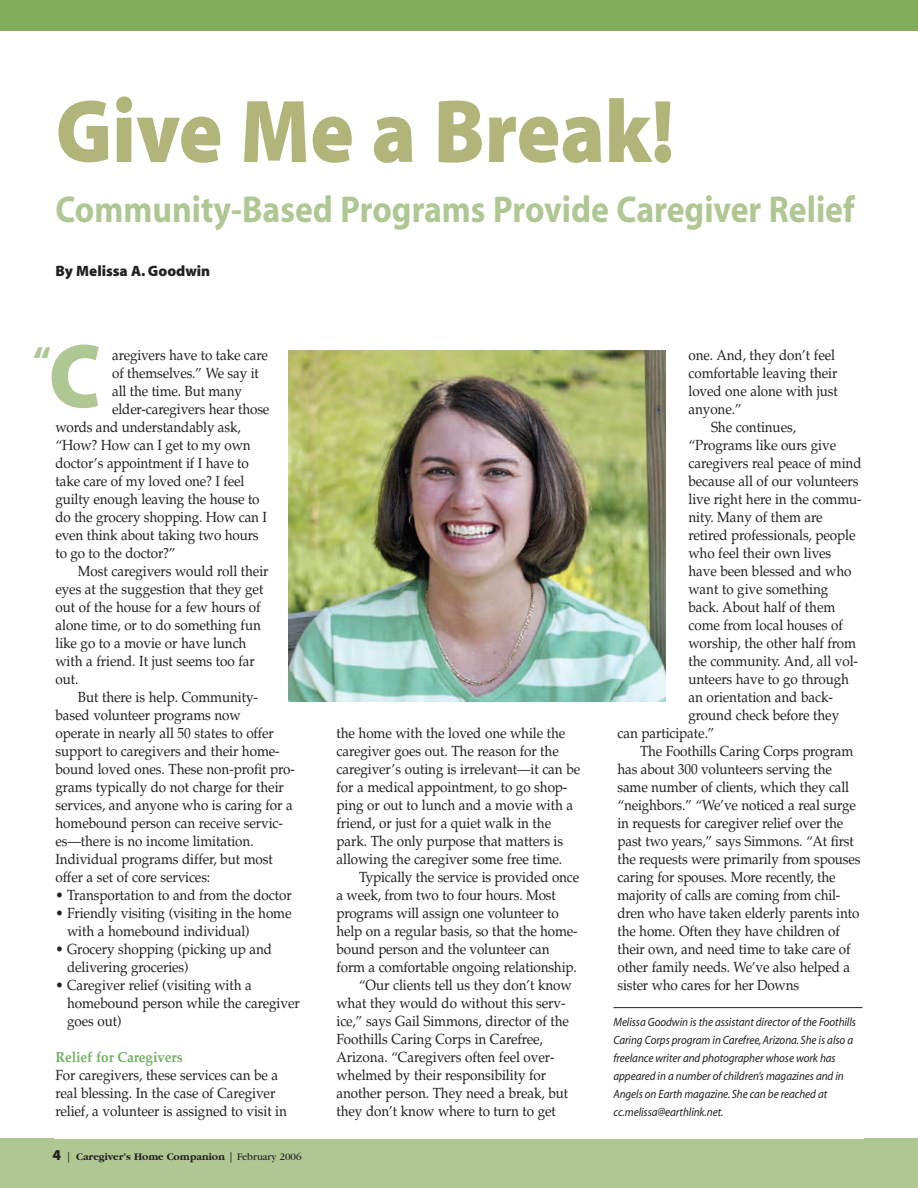
<style>
.page{position:relative;width:918px;height:1188px;background:#fff}
.page>*{position:absolute;margin:0;border:0;box-sizing:border-box;transform-origin:0 0}
.t1{font:91.5px "Myriad MM.830.300";color:#afc793;scale:.95 1}
.t2{font:90px "Myriad MM.830.300";color:#b1b579;scale:.9 1}
.t3{font:37.5px "Myriad MM.700.600";color:#afc793;scale:.9 1}
.t4{font:37.5px "Myriad MM.830.300";color:#afc793;scale:.95 1}
.t5{font:15px "Myriad MM.830.300";color:#231f20}
.t6{font:14.7px/18px "Palatino";letter-spacing:-.005em;color:#231f20;scale:.92 1}
.t7{font:700 14.7px "Palatino";letter-spacing:-.005em;color:#71b164;scale:.92 1}
.t8{font:12px/18px "Myriad MM It.412.601";letter-spacing:-.005em;color:#231f20;scale:.92 1}
.t9{font:700 10.5px "Garamond";letter-spacing:-.005em;color:#231f20}
.s1{font-family:"Myriad MM.830.300";font-weight:400;font-size:15px}
.s2{font-family:"Myriad MM.412.601";font-weight:400}
.s3{font-weight:400}
</style>
<div class="page">
<div style="left:0;top:0;width:918px;height:32px;background:#81ad58"></div>
<div style="left:0;top:1138px;width:918px;height:50px;background:#afc793"></div>
<hr style="left:614px;top:1007px;width:248px;height:1px;background:#231f20">
<img style="left:288px;top:351px;width:378px;height:351px">
<h2 class="t2" style="left:56px;top:98px;width:689px">Give Me a Break!</h2>
<h3 class="t3" style="left:56px;top:195px;width:889px">Community-Based Programs Provide Caregiver Relief</h3>
<p class="t5" style="left:56px;top:265px;width:156px">By Melissa A. Goodwin</p>
<h3 class="t4" style="left:33px;top:346px;width:20px">“</h3>
<h1 class="t1" style="left:49px;top:342px;width:57px">C</h1>
<p class="t6" style="left:112px;top:346px;width:171px">aregivers have to take care</p>
<p class="t6" style="left:112px;top:364px;width:161px">of themselves.” We say it</p>
<p class="t6" style="left:112px;top:382px;width:143px">all the time. But many</p>
<p class="t6" style="left:112px;top:400px;width:172px">elder-caregivers hear those</p>
<p class="t6" style="left:56px;top:418px;width:203px">words and understandably ask,</p>
<p class="t6" style="left:56px;top:436px;width:214px">“How? How can I get to my own</p>
<p class="t6" style="left:56px;top:454px;width:212px">doctor’s appointment if I have to</p>
<p class="t6" style="left:56px;top:472px;width:207px">take care of my loved one? I feel</p>
<p class="t6" style="left:56px;top:490px;width:223px">guilty enough leaving the house to</p>
<p class="t6" style="left:56px;top:508px;width:231px">do the grocery shopping. How can I</p>
<p class="t6" style="left:56px;top:526px;width:222px">even think about taking two hours</p>
<p class="t6" style="left:56px;top:544px;width:132px">to go to the doctor?”</p>
<p class="t6" style="left:78px;top:562px;width:209px">Most caregivers would roll their</p>
<p class="t6" style="left:56px;top:580px;width:227px">eyes at the suggestion that they get</p>
<p class="t6" style="left:56px;top:598px;width:225px">out of the house for a few hours of</p>
<p class="t6" style="left:56px;top:616px;width:225px">alone time, or to do something fun</p>
<p class="t6" style="left:56px;top:634px;width:209px">like go to a movie or have lunch</p>
<p class="t6" style="left:56px;top:652px;width:218px">with a friend. It just seems too far</p>
<p class="t6" style="left:56px;top:670px;width:27px">out.</p>
<p class="t6" style="left:78px;top:688px;width:197px">But there is help. Community-</p>
<p class="t6" style="left:56px;top:706px;width:203px">based volunteer programs now</p>
<p class="t6" style="left:56px;top:724px;width:239px">operate in nearly all 50 states to offer</p>
<p class="t6" style="left:56px;top:742px;width:245px">support to caregivers and their home-</p>
<p class="t6" style="left:56px;top:760px;width:262px">bound loved ones. These non-profit pro-</p>
<p class="t6" style="left:56px;top:778px;width:250px">grams typically do not charge for their</p>
<p class="t6" style="left:56px;top:796px;width:259px">services, and anyone who is caring for a</p>
<p class="t6" style="left:56px;top:814px;width:249px">homebound person can receive servic-</p>
<p class="t6" style="left:56px;top:832px;width:217px">es—there is no income limitation.</p>
<p class="t6" style="left:56px;top:850px;width:238px">Individual programs differ, but most</p>
<p class="t6" style="left:56px;top:868px;width:170px">offer a set of core services:</p>
<p class="t6" style="left:56px;top:886px;width:258px">• Transportation to and from the doctor</p>
<p class="t6" style="left:67px;top:904px;width:245px;text-indent:-12px">• Friendly visiting (visiting in the home with a homebound individual)</p>
<p class="t6" style="left:67px;top:940px;width:224px;text-indent:-12px">• Grocery shopping (picking up and delivering groceries)</p>
<p class="t6" style="left:67px;top:976px;width:254px;text-indent:-12px">• Caregiver relief (visiting with a homebound person while the caregiver goes out)</p>
<p class="t7" style="left:56px;top:1048px;width:140px">Relief for Caregivers</p>
<p class="t6" style="left:56px;top:1066px;width:253px">For caregivers, these services can be a real blessing. In the case of Caregiver relief, a volunteer is assigned to visit in</p>
<p class="t9" style="left:52px;top:1150px;width:251px"><span class="s1">4</span> <span class="s2">|</span> Caregiver’s Home Companion <span class="s2">|</span> <span class="s3">February 2006</span></p>
<p class="t6" style="left:337px;top:724px;width:266px">the home with the loved one while the caregiver goes out. The reason for the caregiver’s outing is irrelevant—it can be for a medical appointment, to go shop&shy;ping or out to lunch and a movie with a friend, or just for a quiet walk in the park. The only purpose that matters is allowing the caregiver some free time.</p>
<p class="t6" style="left:359px;top:868px;width:241px">Typically the service is provided once</p>
<p class="t6" style="left:337px;top:886px;width:240px">a week, from two to four hours. Most</p>
<p class="t6" style="left:337px;top:904px;width:243px">programs will assign one volunteer to</p>
<p class="t6" style="left:337px;top:922px;width:264px">help on a regular basis, so that the home-</p>
<p class="t6" style="left:337px;top:940px;width:233px">bound person and the volunteer can</p>
<p class="t6" style="left:337px;top:958px;width:263px">form a comfortable ongoing relationship.</p>
<p class="t6" style="left:359px;top:976px;width:233px">“Our clients tell us they don’t know</p>
<p class="t6" style="left:336px;top:994px;width:250px">what they would do without this serv-</p>
<p class="t6" style="left:336px;top:1012px;width:254px">ice,” says Gail Simmons, director of the</p>
<p class="t6" style="left:336px;top:1030px;width:226px">Foothills Caring Corps in Carefree,</p>
<p class="t6" style="left:336px;top:1048px;width:238px">Arizona. “Caregivers often feel over-</p>
<p class="t6" style="left:336px;top:1066px;width:229px">whelmed by their responsibility for</p>
<p class="t6" style="left:336px;top:1084px;width:253px">another person. They need a break, but</p>
<p class="t6" style="left:336px;top:1102px;width:240px">they don’t know where to turn to get</p>
<p class="t6" style="left:688px;top:346px;width:161px">one. And, they don’t feel</p>
<p class="t6" style="left:688px;top:364px;width:163px">comfortable leaving their</p>
<p class="t6" style="left:688px;top:382px;width:164px">loved one alone with just</p>
<p class="t6" style="left:688px;top:400px;width:59px">anyone.”</p>
<p class="t6" style="left:711px;top:418px;width:94px">She continues,</p>
<p class="t6" style="left:688px;top:436px;width:162px">“Programs like ours give</p>
<p class="t6" style="left:688px;top:454px;width:190px">caregivers real peace of mind</p>
<p class="t6" style="left:688px;top:472px;width:186px">because all of our volunteers</p>
<p class="t6" style="left:688px;top:490px;width:190px">live right here in the commu-</p>
<p class="t6" style="left:688px;top:508px;width:147px">nity. Many of them are</p>
<p class="t6" style="left:688px;top:526px;width:183px">retired professionals, people</p>
<p class="t6" style="left:688px;top:544px;width:157px">who feel their own lives</p>
<p class="t6" style="left:688px;top:562px;width:179px">have been blessed and who</p>
<p class="t6" style="left:688px;top:580px;width:154px">want to give something</p>
<p class="t6" style="left:688px;top:598px;width:161px">back. About half of them</p>
<p class="t6" style="left:688px;top:616px;width:169px">come from local houses of</p>
<p class="t6" style="left:688px;top:634px;width:184px">worship, the other half from</p>
<p class="t6" style="left:688px;top:652px;width:186px">the community. And, all vol-</p>
<p class="t6" style="left:688px;top:670px;width:176px">unteers have to go through</p>
<p class="t6" style="left:688px;top:688px;width:158px">an orientation and back-</p>
<p class="t6" style="left:688px;top:706px;width:165px">ground check before they</p>
<p class="t6" style="left:618px;top:724px;width:107px">can participate.”</p>
<p class="t6" style="left:640px;top:742px;width:233px">The Foothills Caring Corps program</p>
<p class="t6" style="left:618px;top:760px;width:234px">has about 300 volunteers serving the</p>
<p class="t6" style="left:618px;top:778px;width:253px">same number of clients, which they call</p>
<p class="t6" style="left:618px;top:796px;width:261px">“neighbors.” “We’ve noticed a real surge</p>
<p class="t6" style="left:618px;top:814px;width:247px">in requests for caregiver relief over the</p>
<p class="t6" style="left:618px;top:832px;width:259px">past two years,” says Simmons. “At first</p>
<p class="t6" style="left:618px;top:850px;width:266px">the requests were primarily from spouses</p>
<p class="t6" style="left:618px;top:868px;width:239px">caring for spouses. More recently, the</p>
<p class="t6" style="left:618px;top:886px;width:244px">majority of calls are coming from chil-</p>
<p class="t6" style="left:618px;top:904px;width:264px">dren who have taken elderly parents into</p>
<p class="t6" style="left:618px;top:922px;width:243px">the home. Often they have children of</p>
<p class="t6" style="left:618px;top:940px;width:255px">their own, and need time to take care of</p>
<p class="t6" style="left:618px;top:958px;width:254px">other family needs. We’ve also helped a</p>
<p class="t6" style="left:618px;top:976px;width:199px">sister who cares for her Downs</p>
<p class="t8" style="left:614px;top:1014px;width:265px">Melissa Goodwin is the assistant director of the Foothills Caring Corps program in Carefree, Arizona. She is also a freelance writer and photographer whose work has appeared in a number of children’s magazines and in Angels on Earth magazine. She can be reached at cc.melissa@earthlink.net.</p>
</div>
